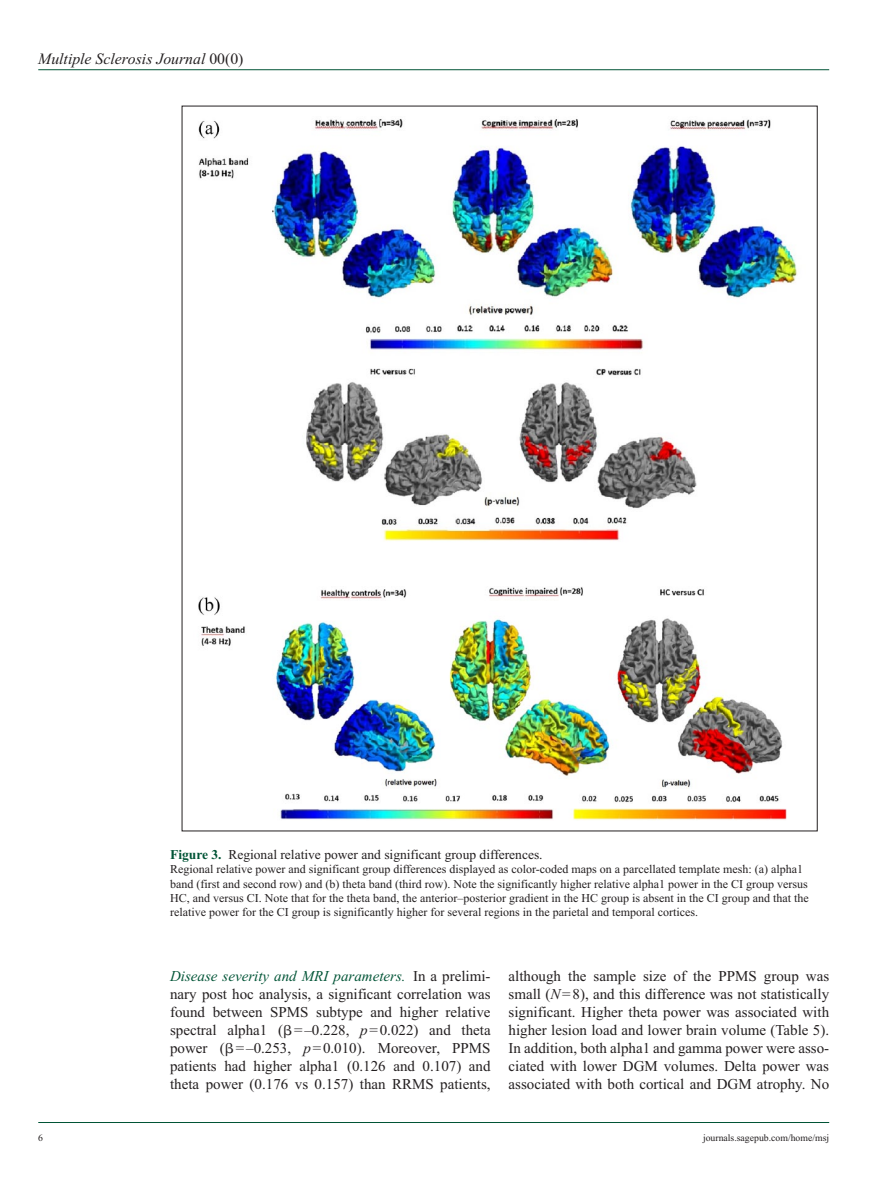
<style>
.page{position:relative;width:893px;height:1191px;background:#fff}
.page>*{position:absolute;margin:0;border:0;box-sizing:border-box;transform-origin:0 0}
.t1{font:italic 15.75px "Times New Roman";color:#231f20}
.t2{font:15px/18px "Times New Roman";color:#231f20;text-align:justify}
.t3{font:13.5px "Times New Roman";color:#231f20}
.t4{font:12px/14.2px "Times New Roman";color:#231f20}
.t5{font:9.75px "Times New Roman";color:#231f20}
.s1{font-style:normal}
.s2{font-weight:700;color:#015436}
.s3{font-style:italic;color:#015436}
.s4{font-style:italic}
</style>
<div class="page">
<hr style="left:38px;top:69px;width:791px;height:1px;background:#015436">
<hr style="left:38px;top:1122px;width:791px;height:1px;background:#015436">
<img style="left:198px;top:118px;width:600px;height:702px">
<p class="t1" style="left:38px;top:50px;width:207px">Multiple Sclerosis Journal <span class="s1">00(0)</span></p>
<p class="t3" style="left:170px;top:847px;width:374px"><span class="s2">Figure 3.</span> Regional relative power and significant group differences.</p>
<p class="t4" style="left:170px;top:862px;width:640px">Regional relative power and significant group differences displayed as color-coded maps on a parcellated template mesh: (a) alpha1 band (first and second row) and (b) theta band (third row). Note the significantly higher relative alpha1 power in the CI group versus HC, and versus CI. Note that for the theta band, the anterior–posterior gradient in the HC group is absent in the CI group and that the relative power for the CI group is significantly higher for several regions in the parietal and temporal cortices.</p>
<p class="t2" style="left:170px;top:967px;width:322px"><span class="s3">Disease severity and MRI parameters.</span> In a prelimi&shy;nary post hoc analysis, a significant correlation was found between SPMS subtype and higher relative spectral alpha1 ( =–0.228, <span class="s4">p</span>=0.022) and theta power ( =–0.253, <span class="s4">p</span>=0.010). Moreover, PPMS patients had higher alpha1 (0.126 and 0.107) and theta power (0.176 vs 0.157) than RRMS patients,</p>
<p class="t2" style="left:509px;top:967px;width:322px">although the sample size of the PPMS group was small (<span class="s4">N</span>=8), and this difference was not statistically significant. Higher theta power was associated with higher lesion load and lower brain volume (Table 5).<br>In addition, both alpha1 and gamma power were asso&shy;ciated with lower DGM volumes. Delta power was associated with both cortical and DGM atrophy. No</p>
<p class="t5" style="left:38px;top:1132px;width:6px">6</p>
<p class="t5" style="left:703px;top:1132px;width:128px">journals.sagepub.com/home/msj</p>
</div>
